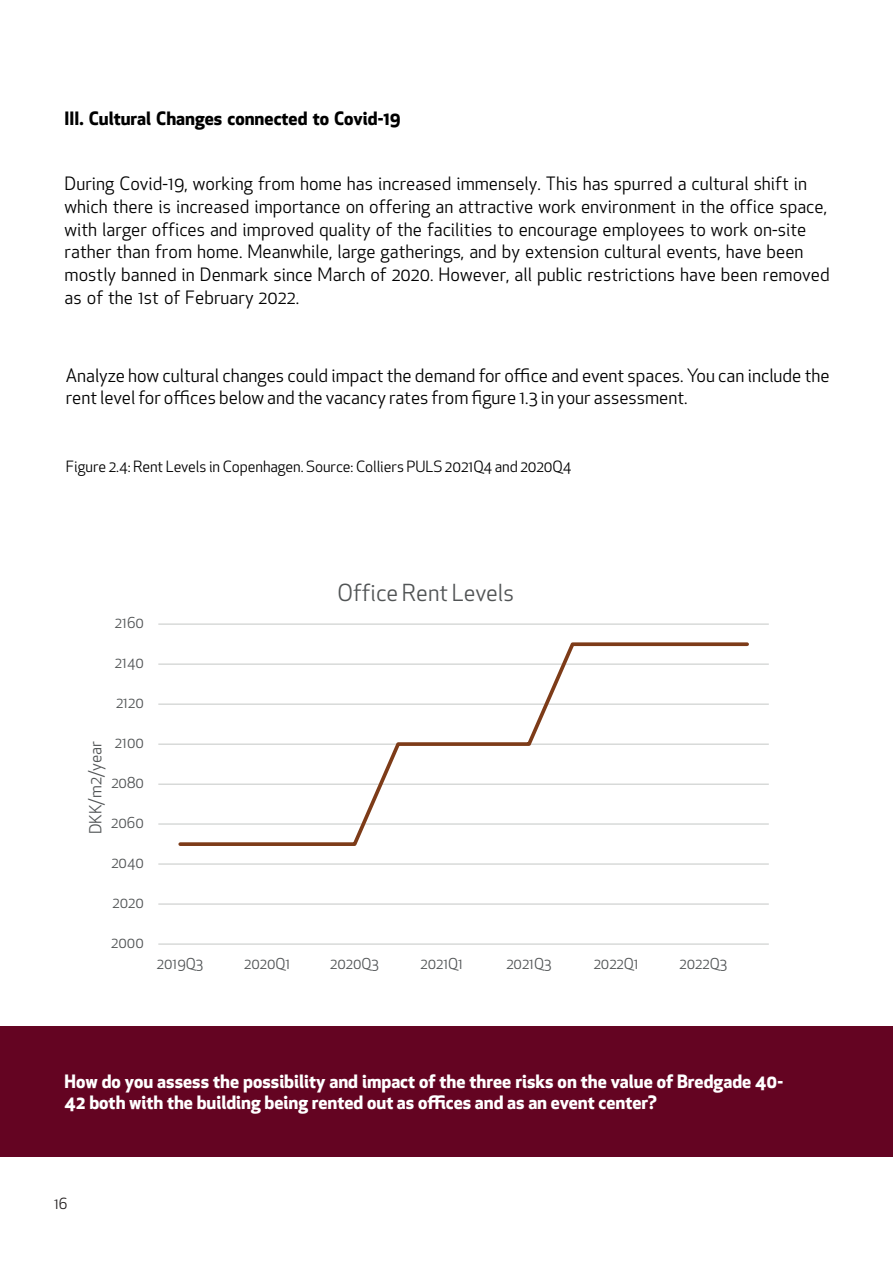
<style>
.page{position:relative;width:893px;height:1263px;background:#fff}
.page>*{position:absolute;margin:0;border:0;box-sizing:border-box;transform-origin:0 0}
.t1{font:22.95px "Apex New";color:#515455}
.t2{font:18px/22.8px "Apex New";color:#000}
.t3{font:700 18px/21.6px "Apex New";color:#fff}
.t4{font:700 18px "Apex New";color:#000}
.t5{font:16.35px "Apex New";letter-spacing:-.005em;color:#515455}
.t6{font:15.15px "Apex New";letter-spacing:-.005em;color:#000}
.t7{font:15px "Apex New";color:#231f20}
.t8{font:14.7px "Apex New";color:#515455}
</style>
<div class="page">
<hr style="left:158px;top:903px;width:611px;height:2px;background:#cfd1d0">
<hr style="left:158px;top:863px;width:611px;height:2px;background:#cfd1d0">
<hr style="left:158px;top:823px;width:611px;height:2px;background:#cfd1d0">
<hr style="left:158px;top:783px;width:611px;height:2px;background:#cfd1d0">
<hr style="left:158px;top:743px;width:611px;height:2px;background:#cfd1d0">
<hr style="left:158px;top:703px;width:611px;height:2px;background:#cfd1d0">
<hr style="left:158px;top:663px;width:611px;height:2px;background:#cfd1d0">
<hr style="left:158px;top:623px;width:611px;height:2px;background:#cfd1d0">
<hr style="left:158px;top:943px;width:611px;height:2px;background:#cfd1d0">
<svg style="left:177px;top:642px;width:574px;height:204px"></svg>
<div style="left:0;top:1026px;width:893px;height:131px;background:#640422"></div>
<p class="t4" style="left:65px;top:106px;width:338px">III. Cultural Changes connected to Covid-19</p>
<p class="t2" style="left:65px;top:172px;width:767px">During Covid-19, working from home has increased immensely. This has spurred a cultural shift in which there is increased importance on offering an attractive work environment in the office space, with larger offices and improved quality of the facilities to encourage employees to work on-site rather than from home. Meanwhile, large gatherings, and by extension cultural events, have been mostly banned in Denmark since March of 2020. However, all public restrictions have been removed as of the 1st of February 2022.</p>
<p class="t2" style="left:66px;top:365px;width:765px;line-height:21.6px">Analyze how cultural changes could impact the demand for office and event spaces. You can include the rent level for offices below and the vacancy rates from figure 1.3 in your assessment.</p>
<p class="t6" style="left:66px;top:457px;width:507px">Figure 2.4: Rent Levels in Copenhagen. Source: Colliers PULS 2021Q4 and 2020Q4</p>
<p class="t8" style="left:115px;top:614px;width:31px">2160</p>
<p class="t8" style="left:115px;top:654px;width:31px">2140</p>
<p class="t8" style="left:116px;top:694px;width:29px">2120</p>
<p class="t8" style="left:115px;top:733px;width:31px">2100</p>
<p class="t5" style="left:85px;top:834px;width:95px;rotate:-90deg">DKK/m2/year</p>
<p class="t8" style="left:111px;top:773px;width:34px">2080</p>
<p class="t8" style="left:111px;top:813px;width:34px">2060</p>
<p class="t8" style="left:111px;top:853px;width:34px">2040</p>
<p class="t8" style="left:112px;top:893px;width:33px">2020</p>
<p class="t8" style="left:111px;top:933px;width:34px">2000</p>
<p class="t1" style="left:338px;top:578px;width:178px">Office Rent Levels</p>
<p class="t8" style="left:157px;top:954px;width:48px">2019Q3</p>
<p class="t8" style="left:244px;top:954px;width:48px">2020Q1</p>
<p class="t8" style="left:330px;top:954px;width:50px">2020Q3</p>
<p class="t8" style="left:420px;top:954px;width:44px">2021Q1</p>
<p class="t8" style="left:506px;top:954px;width:47px">2021Q3</p>
<p class="t8" style="left:594px;top:954px;width:47px">2022Q1</p>
<p class="t8" style="left:680px;top:954px;width:49px">2022Q3</p>
<p class="t3" style="left:65px;top:1070px;width:720px">How do you assess the possibility and impact of the three risks on the value of Bredgade 40-<br>42 both with the building being rented out as offices and as an event center?</p>
<p class="t7" style="left:54px;top:1194px;width:15px">16</p>
</div>
